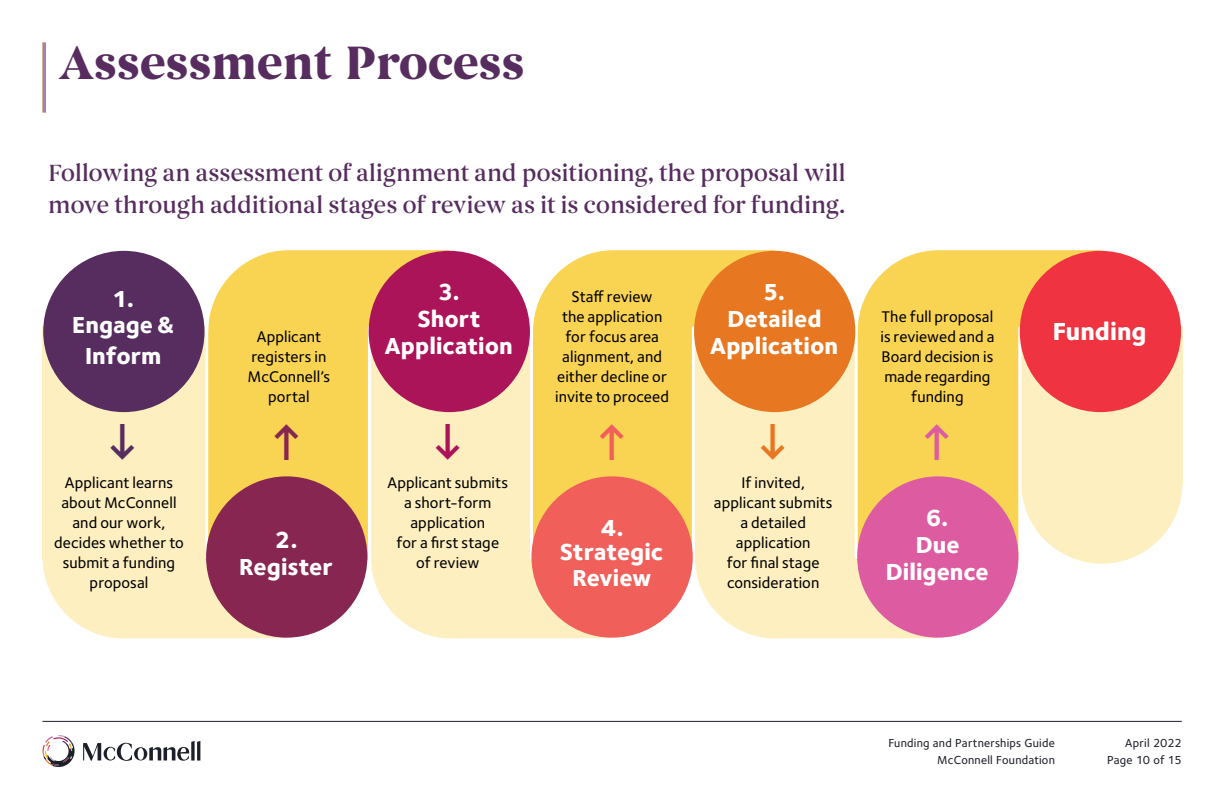
<style>
.page{position:relative;width:1224px;height:792px;background:#fff}
.page>*{position:absolute;margin:0;border:0;box-sizing:border-box;transform-origin:0 0}
.t1{font:700 48px "Begum";letter-spacing:-.01em;color:#572c5f}
.t2{font:32px "Inter V";color:#572c5f}
.t3{font:32px "Inter V";color:#ac145a}
.t4{font:32px "Inter V";color:#e87722}
.t5{font:32px "Inter V";color:#872651}
.t6{font:32px "Inter V";color:#f15f5a}
.t7{font:32px "Inter V";color:#dd5ba1}
.t8{font:800 25.5px "Foundry Sterling";color:#fff}
.t9{font:500 24px/32px "Begum";letter-spacing:-.02em;color:#572c5f}
.t10{font:800 24px/27px "Foundry Sterling";color:#fff;text-align:center}
.t11{font:500 16px/20px "Foundry Sterling";letter-spacing:.01em;color:#000;text-align:center}
.t12{font:500 12px/17px "Foundry Sterling";letter-spacing:.02em;color:#1c1f2a;text-align:right}
</style>
<div class="page">
<hr style="left:43px;top:721px;width:1139px;height:1px;background:#1c1f2a">
<svg style="left:83px;top:741px;width:117px;height:20px"></svg>
<svg style="left:43px;top:735px;width:32px;height:32px"></svg>
<div style="left:1021px;top:402px;width:162px;height:162px;background:#fdefbf;border-radius:50%"></div>
<svg style="left:208px;top:250px;width:241px;height:82px;background:#f9d663"></svg>
<svg style="left:533px;top:250px;width:242px;height:81px;background:#f9d763"></svg>
<svg style="left:858px;top:250px;width:242px;height:82px;background:#f9d763"></svg>
<svg style="left:43px;top:560px;width:243px;height:79px;background:#fdf0c5"></svg>
<svg style="left:371px;top:560px;width:241px;height:79px;background:#fdf0c6"></svg>
<svg style="left:695px;top:560px;width:242px;height:79px;background:#fdf0c6"></svg>
<div style="left:43px;top:326px;width:162px;height:234px;background:#fdefbf"></div>
<div style="left:368px;top:326px;width:163px;height:234px;background:#fdefbf"></div>
<div style="left:693px;top:326px;width:163px;height:234px;background:#fdefbf"></div>
<div style="left:1020px;top:326px;width:163px;height:157px;background:#fdefbf"></div>
<div style="left:205px;top:332px;width:163px;height:228px;background:#f9d352"></div>
<div style="left:533px;top:331px;width:159px;height:228px;background:#f9d352"></div>
<div style="left:856px;top:332px;width:163px;height:228px;background:#f9d352"></div>
<hr style="left:43px;top:43px;width:3px;height:70px;background:#a57fb2">
<hr style="left:205px;top:280px;width:3px;height:278px;background:#fff">
<hr style="left:368px;top:328px;width:3px;height:284px;background:#fff">
<hr style="left:530px;top:273px;width:3px;height:285px;background:#fff">
<hr style="left:692px;top:328px;width:3px;height:290px;background:#fff">
<hr style="left:1018px;top:328px;width:3px;height:290px;background:#fff">
<hr style="left:855px;top:242px;width:3px;height:316px;background:#fff">
<div style="left:206px;top:476px;width:161px;height:162px;background:#872651;border-radius:50%"></div>
<div style="left:531px;top:476px;width:162px;height:162px;background:#f15f5a;border-radius:50%"></div>
<div style="left:857px;top:476px;width:161px;height:162px;background:#dd5ba1;border-radius:50%"></div>
<div style="left:43px;top:251px;width:162px;height:161px;background:#572c5f;border-radius:50%"></div>
<div style="left:369px;top:251px;width:161px;height:161px;background:#ac145a;border-radius:50%"></div>
<div style="left:694px;top:251px;width:161px;height:161px;background:#e87722;border-radius:50%"></div>
<div style="left:1020px;top:251px;width:161px;height:161px;background:#ef3340;border-radius:50%"></div>
<h1 class="t1" style="left:59px;top:33px;width:468px">Assessment Process</h1>
<h3 class="t9" style="left:48px;top:157px;width:799px">Following an assessment of alignment and positioning, the proposal will move through additional stages of review as it is considered for funding.</h3>
<h3 class="t10" style="left:72px;top:287px;width:103px;line-height:26px">1.<br>Engage &amp;</h3>
<h3 class="t10" style="left:85px;top:343px;width:78px">Inform</h3>
<p class="t11" style="left:248px;top:327px;width:84px">Applicant registers in<br>McConnell’s portal</p>
<h3 class="t10" style="left:385px;top:280px;width:130px">3.<br>Short<br>Application</h3>
<h3 class="t10" style="left:710px;top:280px;width:130px">5.<br>Detailed<br>Application</h3>
<p class="t11" style="left:555px;top:287px;width:115px">Staff review<br>the application for focus area alignment, and either decline or invite to proceed</p>
<p class="t11" style="left:880px;top:307px;width:115px;text-align:justify">The full proposal is reviewed and a Board decision is made regarding</p>
<p class="t11" style="left:911px;top:387px;width:54px">funding</p>
<h2 class="t5" style="left:263px;top:464px;width:44px;rotate:-90deg">⟶</h2>
<h2 class="t6" style="left:589px;top:464px;width:44px;rotate:-90deg">⟶</h2>
<h2 class="t7" style="left:914px;top:464px;width:44px;rotate:-90deg">⟶</h2>
<h2 class="t2" style="left:146px;top:420px;width:44px;rotate:90deg">⟶</h2>
<h2 class="t3" style="left:471px;top:420px;width:44px;rotate:90deg">⟶</h2>
<h2 class="t4" style="left:796px;top:420px;width:44px;rotate:90deg">⟶</h2>
<p class="t11" style="left:54px;top:473px;width:131px">Applicant learns about McConnell and our work, decides whether to submit a funding proposal</p>
<p class="t11" style="left:387px;top:473px;width:122px">Applicant submits a short-form application<br>for a first stage of review</p>
<p class="t11" style="left:714px;top:473px;width:120px">If invited, applicant submits a detailed application<br>for final stage consideration</p>
<h3 class="t10" style="left:239px;top:527px;width:95px">2.<br>Register</h3>
<h3 class="t10" style="left:560px;top:516px;width:105px;line-height:25px">4.<br>Strategic<br>Review</h3>
<h3 class="t10" style="left:886px;top:505px;width:105px">6.<br>Due<br>Diligence</h3>
<h3 class="t8" style="left:1053px;top:316px;width:95px">Funding</h3>
<p class="t12" style="left:888px;top:734px;width:168px">Funding and Partnerships Guide<br>McConnell Foundation</p>
<p class="t12" style="left:1107px;top:734px;width:76px">April 2022<br>Page 10 of 15</p>
</div>
